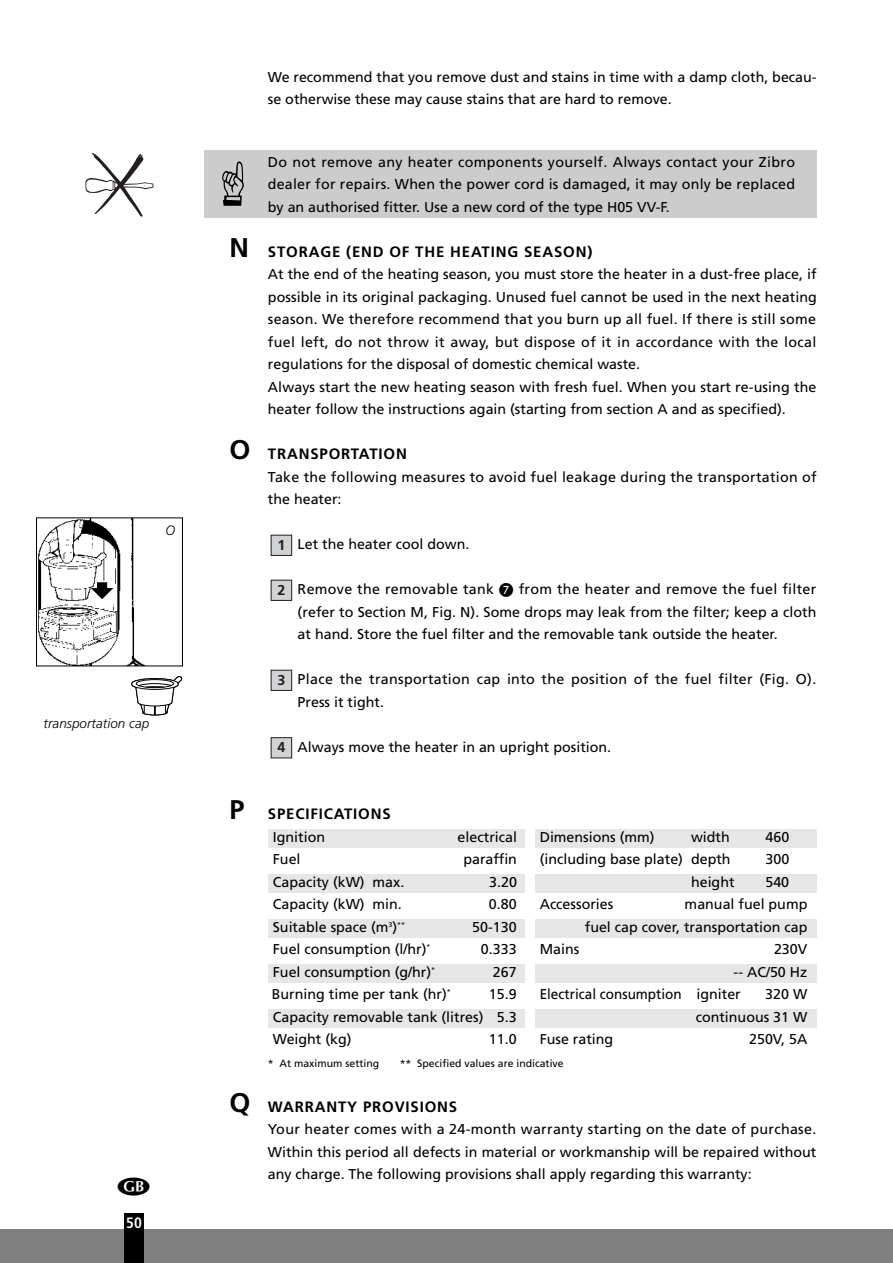
<style>
.page{position:relative;width:893px;height:1263px;background:#fff}
.page>*{position:absolute;margin:0;border:0;box-sizing:border-box;transform-origin:0 0}
.t1{font:700 15px "Frutiger";letter-spacing:.055em;color:#000}
.t2{font:700 condensed 15px "Frutiger";color:#fff}
.t3{font:14.25px/22.5px "Frutiger";color:#000;text-align:justify}
.t4{font:14.25px/22.5px "Frutiger";letter-spacing:.02em;color:#000}
.t5{font:14.25px "Frutiger";color:#000;scale:.95 1}
.t6{font:700 14.25px "Frutiger";color:#231f20}
.t7{font:italic 300 13.5px "Frutiger";color:#000}
.t8{font:10.5px "Frutiger";color:#000}
.s1{font-size:27px}
</style>
<div class="page">
<div style="left:204px;top:150px;width:612px;height:68px;background:#ccc"></div>
<svg style="left:85px;top:153px;width:69px;height:64px"></svg>
<div style="left:268px;top:829px;width:548px;height:19px;background:#e6e6e6"></div>
<div style="left:268px;top:874px;width:548px;height:19px;background:#e6e6e6"></div>
<div style="left:268px;top:919px;width:548px;height:19px;background:#e6e6e6"></div>
<div style="left:268px;top:964px;width:548px;height:19px;background:#e6e6e6"></div>
<div style="left:268px;top:1009px;width:548px;height:19px;background:#e6e6e6"></div>
<div style="left:271px;top:738px;width:21px;height:20px;background:#d1d2d4"></div>
<div style="left:271px;top:737px;width:21px;height:21px;border:1px solid #231f20"></div>
<div style="left:271px;top:670px;width:21px;height:20px;background:#d1d2d4"></div>
<div style="left:271px;top:670px;width:21px;height:21px;border:1px solid #231f20"></div>
<div style="left:271px;top:580px;width:21px;height:20px;background:#d1d2d4"></div>
<div style="left:271px;top:580px;width:21px;height:21px;border:1px solid #231f20"></div>
<div style="left:271px;top:535px;width:21px;height:20px;background:#d1d2d4"></div>
<div style="left:271px;top:535px;width:21px;height:21px;border:1px solid #231f20"></div>
<div style="left:0;top:1229px;width:893px;height:34px;background:#808080"></div>
<div style="left:124px;top:1213px;width:20px;height:50px;background:#000"></div>
<div style="left:525px;top:827px;width:9px;height:203px;background:#fff"></div>
<img style="left:38px;top:519px;width:105px;height:145px">
<div style="left:36px;top:517px;width:147px;height:149px;border:1px solid #000"></div>
<svg style="left:131px;top:676px;width:52px;height:40px"></svg>
<p class="t7" style="left:166px;top:525px;width:11px">O</p>
<p class="t7" style="left:44px;top:718px;width:107px">transportation cap</p>
<p class="t2" style="left:126px;top:1217px;width:17px">50</p>
<p class="t3" style="left:268px;top:67px;width:550px">We recommend that you remove dust and stains in time with a damp cloth, becau&shy;se otherwise these may cause stains that are hard to remove.</p>
<p class="t3" style="left:268px;top:151px;width:529px">Do not remove any heater components yourself. Always contact your Zibro dealer for repairs. When the power cord is damaged, it may only be replaced by an authorised fitter. Use a new cord of the type H05 VV-F.</p>
<p class="t1" style="left:230px;top:245px;width:364px"><span class="s1">N</span> STORAGE (END OF THE HEATING SEASON)</p>
<p class="t3" style="left:268px;top:264px;width:550px;text-align:left">At the end of the heating season, you must store the heater in a dust-free place, if possible in its original packaging. Unused fuel cannot be used in the next heating season. We therefore recommend that you burn up all fuel. If there is still some fuel left, do not throw it away, but dispose of it in accordance with the local regulations for the disposal of domestic chemical waste.<br>Always start the new heating season with fresh fuel. When you start re-using the heater follow the instructions again (starting from section A and as specified).</p>
<p class="t1" style="left:230px;top:448px;width:179px"><span class="s1">O</span> TRANSPORTATION</p>
<p class="t4" style="left:268px;top:466px;width:550px">Take the following measures to avoid fuel leakage during the transportation of the heater:</p>
<p class="t3" style="left:298px;top:534px;width:173px">Let the heater cool down.</p>
<p class="t4" style="left:298px;top:579px;width:198px">Remove the removable tank</p>
<p class="t6" style="left:278px;top:539px;width:9px">1</p>
<p class="t3" style="left:298px;top:579px;width:520px;text-indent:221px">from the heater and remove the fuel filter (refer to Section M, Fig. N). Some drops may leak from the filter; keep a cloth at hand. Store the fuel filter and the removable tank outside the heater.</p>
<p class="t4" style="left:298px;top:669px;width:520px">Place the transportation cap into the position of the fuel filter (Fig. O).<br>Press it tight.</p>
<p class="t3" style="left:298px;top:736px;width:315px">Always move the heater in an upright position.</p>
<p class="t6" style="left:278px;top:584px;width:9px">2</p>
<p class="t6" style="left:278px;top:674px;width:9px">3</p>
<p class="t6" style="left:278px;top:742px;width:9px">4</p>
<p class="t1" style="left:230px;top:808px;width:163px"><span class="s1">P</span> SPECIFICATIONS</p>
<p class="t3" style="left:273px;top:826px;width:54px">Ignition</p>
<p class="t3" style="left:458px;top:826px;width:61px">electrical</p>
<p class="t3" style="left:540px;top:826px;width:116px">Dimensions (mm)</p>
<p class="t3" style="left:691px;top:826px;width:40px">width</p>
<p class="t3" style="left:765px;top:826px;width:25px">460</p>
<p class="t3" style="left:273px;top:849px;width:29px">Fuel</p>
<p class="t3" style="left:463px;top:849px;width:55px">paraffin</p>
<p class="t3" style="left:540px;top:849px;width:192px">(including base plate) depth</p>
<p class="t3" style="left:765px;top:849px;width:25px">300</p>
<p class="t3" style="left:273px;top:871px;width:133px">Capacity (kW) max.</p>
<p class="t3" style="left:489px;top:871px;width:29px">3.20</p>
<p class="t3" style="left:691px;top:871px;width:45px">height</p>
<p class="t3" style="left:765px;top:871px;width:25px">540</p>
<p class="t3" style="left:273px;top:894px;width:131px">Capacity (kW) min.</p>
<p class="t3" style="left:489px;top:894px;width:29px">0.80</p>
<p class="t3" style="left:540px;top:894px;width:75px">Accessories</p>
<p class="t3" style="left:685px;top:894px;width:124px">manual fuel pump</p>
<p class="t3" style="left:273px;top:916px;width:134px">Suitable space (m<sup>3</sup>)<sup>**</sup></p>
<p class="t3" style="left:472px;top:916px;width:46px">50-130</p>
<p class="t3" style="left:585px;top:916px;width:224px">fuel cap cover, transportation cap</p>
<p class="t3" style="left:273px;top:939px;width:159px">Fuel consumption (l/hr)<sup>*</sup></p>
<p class="t3" style="left:481px;top:939px;width:37px">0.333</p>
<p class="t3" style="left:540px;top:939px;width:41px">Mains</p>
<p class="t3" style="left:774px;top:939px;width:35px">230V</p>
<p class="t3" style="left:273px;top:961px;width:164px">Fuel consumption (g/hr)<sup>*</sup></p>
<p class="t3" style="left:493px;top:961px;width:25px">267</p>
<p class="t3" style="left:734px;top:961px;width:75px">-- AC/50 Hz</p>
<p class="t3" style="left:272px;top:984px;width:180px">Burning time per tank (hr)<sup>*</sup></p>
<p class="t3" style="left:489px;top:984px;width:29px">15.9</p>
<p class="t5" style="left:540px;top:988px;width:213px">Electrical consumption igniter</p>
<p class="t3" style="left:765px;top:984px;width:43px">320 W</p>
<p class="t3" style="left:273px;top:1006px;width:245px">Capacity removable tank (litres) 5.3</p>
<p class="t3" style="left:696px;top:1006px;width:113px">continuous 31 W</p>
<p class="t3" style="left:273px;top:1029px;width:80px">Weight (kg)</p>
<p class="t3" style="left:489px;top:1029px;width:29px">11.0</p>
<p class="t3" style="left:540px;top:1029px;width:75px">Fuse rating</p>
<p class="t3" style="left:749px;top:1029px;width:60px">250V, 5A</p>
<p class="t8" style="left:268px;top:1059px;width:113px">* At maximum setting</p>
<p class="t8" style="left:400px;top:1059px;width:165px">** Specified values are indicative</p>
<p class="t1" style="left:230px;top:1100px;width:229px"><span class="s1">Q</span> WARRANTY PROVISIONS</p>
<p class="t3" style="left:268px;top:1119px;width:550px">Your heater comes with a 24-month warranty starting on the date of purchase.<br>Within this period all defects in material or workmanship will be repaired without any charge. The following provisions shall apply regarding this warranty:</p>
</div>
